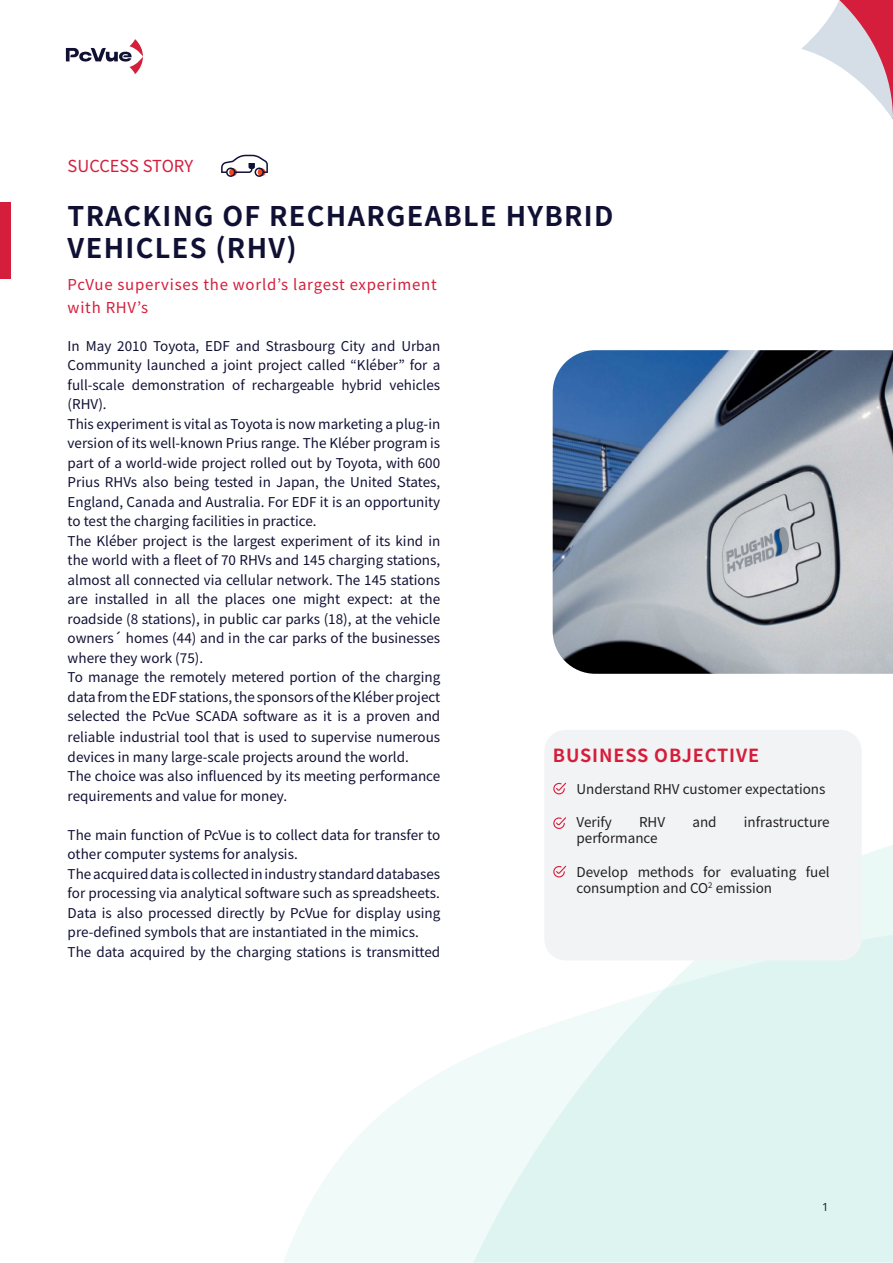
<style>
.page{position:relative;width:893px;height:1263px;background:#fff}
.page>*{position:absolute;margin:0;border:0;box-sizing:border-box;transform-origin:0 0}
.Headline_1{font:700 27px/32.4px "Noto Sans KR";letter-spacing:.05em;color:#101034}
.t1{font:700 18px "Noto Sans KR";letter-spacing:.05em;color:#d51e3b}
.t2{font:16.5px "Noto Sans JP";color:#d51e3b}
.t3{font:15px/22.5px "Noto Sans JP";letter-spacing:.05em;color:#d51e3b}
.Main_Paragraph{font:13.5px/19.5px "Noto Sans JP";color:#101034;text-align:justify}
.t4{font:13.5px/16.2px "Noto Sans JP";color:#231f20}
.t5{font:11.25px "Noto Sans";color:#231f20}
</style>
<div class="page">
<svg style="left:66px;top:39px;width:77px;height:35px"></svg>
<div style="left:0;top:202px;width:10px;height:77px;background:#d51e3b"></div>
<img style="left:553px;top:350px;width:340px;height:324px">
<div style="left:544px;top:730px;width:318px;height:230px;background:#f2f3f4;border-radius:21px"></div>
<svg style="left:553px;top:782px;width:14px;height:13px"></svg>
<svg style="left:553px;top:817px;width:14px;height:12px"></svg>
<svg style="left:553px;top:865px;width:14px;height:13px"></svg>
<svg style="left:221px;top:155px;width:47px;height:22px"></svg>
<svg style="left:801px;top:0;width:92px;height:119px"></svg>
<p class="t2" style="left:68px;top:157px;width:127px">SUCCESS STORY</p>
<p class="Headline_1" style="left:68px;top:200px;width:547px">TRACKING OF RECHARGEABLE HYBRID<br>VEHICLES (RHV)</p>
<p class="t3" style="left:68px;top:274px;width:370px">PcVue supervises the world’s largest experiment with RHV’s</p>
<p class="Main_Paragraph" style="left:68px;top:336px;width:374px">In May 2010 Toyota, EDF and Strasbourg City and Urban Community launched a joint project called “Kléber” for a full-scale demonstration of rechargeable hybrid vehicles (RHV).</p>
<p class="Main_Paragraph" style="left:68px;top:414px;width:374px">This experiment is vital as Toyota is now marketing a plug-in version of its well-known Prius range. The Kléber program is part of a world-wide project rolled out by Toyota, with 600<br>Prius RHVs also being tested in Japan, the United States, England, Canada and Australia. For EDF it is an opportunity to test the charging facilities in practice.</p>
<p class="Main_Paragraph" style="left:68px;top:531px;width:374px">The Kléber project is the largest experiment of its kind in the world with a fleet of 70 RHVs and 145 charging stations, almost all connected via cellular network. The 145 stations are installed in all the places one might expect: at the roadside (8 stations), in public car parks (18), at the vehicle owners´ homes (44) and in the car parks of the businesses where they work (75).</p>
<p class="Main_Paragraph" style="left:68px;top:668px;width:374px">To manage the remotely metered portion of the charging data from the EDF stations, the sponsors of the Kléber project selected the PcVue SCADA software as it is a proven and reliable industrial tool that is used to supervise numerous devices in many large-scale projects around the world.</p>
<p class="Main_Paragraph" style="left:68px;top:767px;width:374px">The choice was also influenced by its meeting performance requirements and value for money.</p>
<p class="Main_Paragraph" style="left:68px;top:825px;width:374px">The main function of PcVue is to collect data for transfer to other computer systems for analysis.</p>
<p class="Main_Paragraph" style="left:68px;top:864px;width:374px">The acquired data is collected in industry standard databases for processing via analytical software such as spreadsheets.</p>
<p class="Main_Paragraph" style="left:68px;top:903px;width:374px">Data is also processed directly by PcVue for display using pre-defined symbols that are instantiated in the mimics.</p>
<p class="Main_Paragraph" style="left:68px;top:942px;width:374px">The data acquired by the charging stations is transmitted</p>
<p class="t1" style="left:553px;top:745px;width:208px">BUSINESS OBJECTIVE</p>
<p class="t4" style="left:576px;top:781px;width:251px">Understand RHV customer expectations</p>
<p class="t4" style="left:576px;top:814px;width:37px">Verify</p>
<p class="t4" style="left:639px;top:814px;width:28px">RHV</p>
<p class="t4" style="left:692px;top:814px;width:26px">and</p>
<p class="t4" style="left:744px;top:814px;width:87px">infrastructure</p>
<p class="t4" style="left:576px;top:830px;width:83px">performance</p>
<p class="t4" style="left:576px;top:864px;width:255px">Develop methods for evaluating fuel consumption and CO<sup>2</sup> emission</p>
<p class="t5" style="left:822px;top:1199px;width:8px">1</p>
</div>
